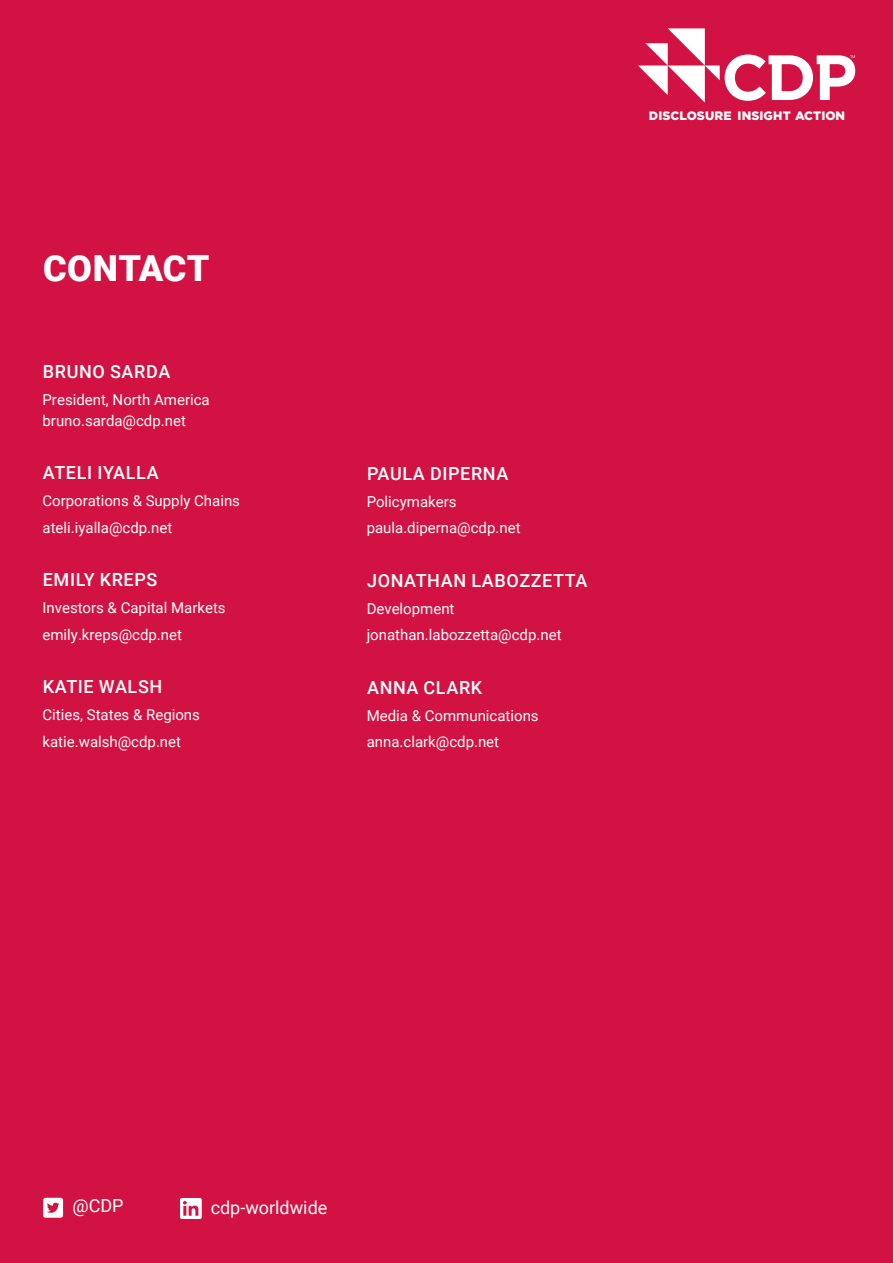
<style>
.page{position:relative;width:893px;height:1263px;background:#d21242}
.page>*{position:absolute;margin:0;border:0;box-sizing:border-box;transform-origin:0 0}
.t1{font:900 36px "Roboto";letter-spacing:.01em;color:#fff}
.t2{font:500 18px "Roboto";letter-spacing:.035em;color:#fff}
.t3{font:18px "Roboto";color:#fff}
.t4{font:15px/26.7px "Roboto";color:#fff}
.t5{font:900 12.3px "Gotham";letter-spacing:.005em;color:#fff}
</style>
<div class="page">
<svg style="left:638px;top:28px;width:217px;height:75px"></svg>
<svg style="left:43px;top:1198px;width:20px;height:20px"></svg>
<img style="left:181px;top:1198px;width:21px;height:21px">
<h1 class="t1" style="left:43px;top:243px;width:168px">CONTACT</h1>
<p class="t2" style="left:43px;top:359px;width:129px">BRUNO SARDA</p>
<p class="t4" style="left:43px;top:389px;width:169px;line-height:20.7px">President, North America bruno.sarda@cdp.net</p>
<p class="t2" style="left:43px;top:460px;width:117px">ATELI IYALLA</p>
<p class="t4" style="left:43px;top:487px;width:199px">Corporations &amp; Supply Chains ateli.iyalla@cdp.net</p>
<p class="t2" style="left:43px;top:567px;width:116px">EMILY KREPS</p>
<p class="t4" style="left:43px;top:594px;width:185px">Investors &amp; Capital Markets emily.kreps@cdp.net</p>
<p class="t2" style="left:43px;top:674px;width:121px">KATIE WALSH</p>
<p class="t4" style="left:43px;top:701px;width:159px">Cities, States &amp; Regions katie.walsh@cdp.net</p>
<p class="t5" style="left:649px;top:108px;width:198px">DISCLOSURE INSIGHT ACTION</p>
<p class="t2" style="left:367px;top:461px;width:143px">PAULA DIPERNA</p>
<p class="t4" style="left:367px;top:487px;width:155px">Policymakers paula.diperna@cdp.net</p>
<p class="t2" style="left:367px;top:568px;width:222px">JONATHAN LABOZZETTA</p>
<p class="t4" style="left:367px;top:594px;width:196px">Development jonathan.labozzetta@cdp.net</p>
<p class="t2" style="left:367px;top:675px;width:117px">ANNA CLARK</p>
<p class="t4" style="left:367px;top:701px;width:173px">Media &amp; Communications anna.clark@cdp.net</p>
<p class="t3" style="left:73px;top:1193px;width:53px">@CDP</p>
<p class="t3" style="left:211px;top:1195px;width:118px">cdp-worldwide</p>
</div>
